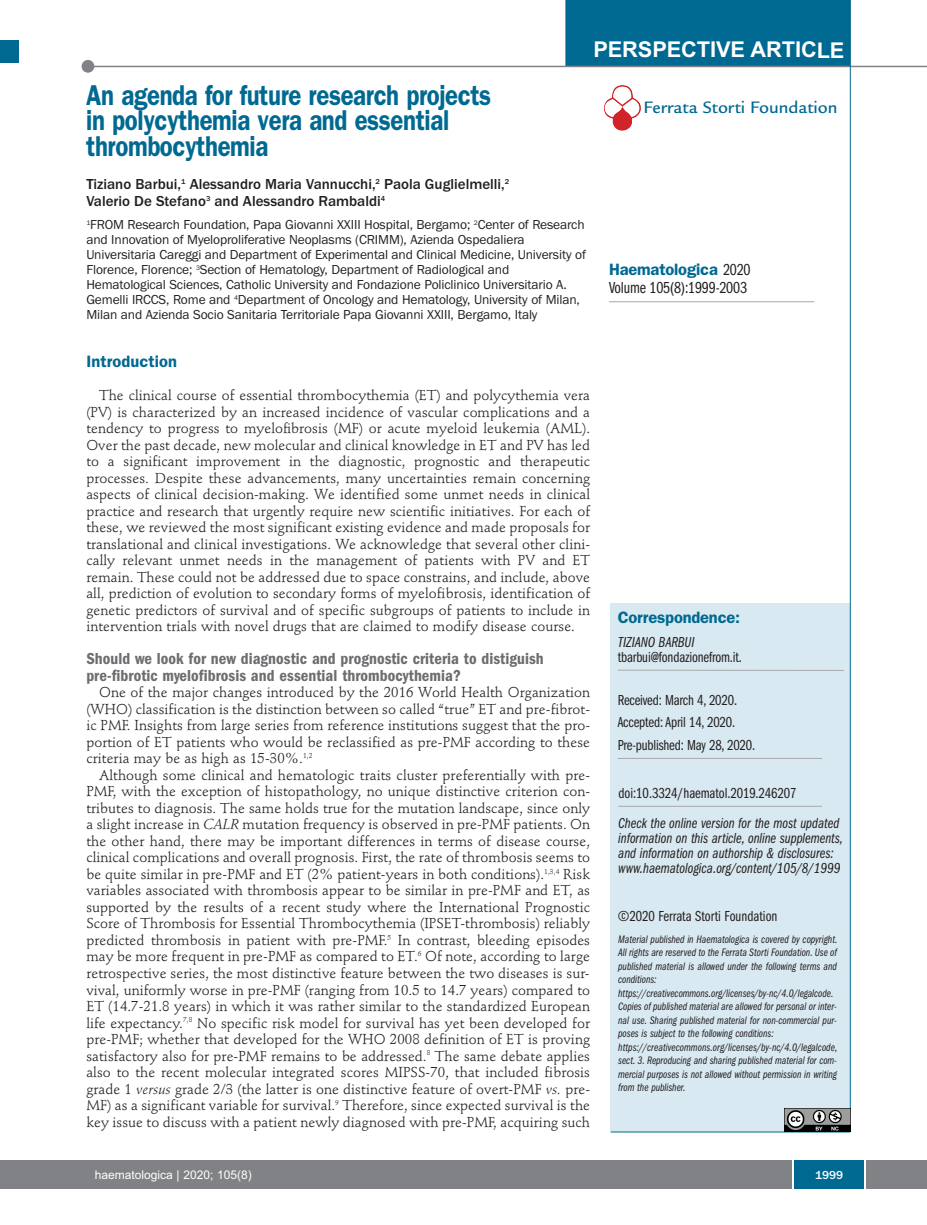
<style>
.page{position:relative;width:927px;height:1225px;background:#fff}
.page>*{position:absolute;margin:0;border:0;box-sizing:border-box;transform-origin:0 0}
.t1{font:600 28.8px/25.5px "Franklin Gothic";letter-spacing:-.015em;color:#006991;scale:.83 1}
.t2{font:700 21.75px "Arial";letter-spacing:-.01em;color:#fff}
.t3{font:500 18px "Legacy Sans";color:#006991}
.t4{font:600 condensed 16.5px/16.5px "Franklin Gothic";letter-spacing:.005em;color:#6c6d70}
.t5{font:600 16.5px "Franklin Gothic";letter-spacing:-.01em;color:#006991}
.t6{font:16.5px "Franklin Gothic Book Cmpr";letter-spacing:-.01em;color:#231f20}
.t7{font:15px/15px "Franklin Gothic Book Cmpr Ital";color:#231f20}
.t8{font:15px/22.5px "Franklin Gothic Book Cmpr";letter-spacing:-.01em;color:#231f20}
.t9{font:500 15px/16.5px "Franklin Gothic";color:#231f20}
.t10{font:14.25px/16.5px "Stempel Schneidler";letter-spacing:.005em;color:#231f20;text-align:justify}
.t11{font:13.5px/15px "Franklin Gothic";letter-spacing:-.01em;color:#231f20}
.t12{font:12px "Arial";color:#fff}
.t13{font:500 12px "Franklin Gothic";color:#fff}
.t14{font:11.25px/13.5px "Franklin Gothic Book Cmpr Ital";color:#231f20}
.s1{font-style:italic}
.s2{font-family:"Franklin Gothic Book Cmpr";font-weight:400;color:#231f20}
</style>
<div class="page">
<div style="left:18px;top:1160px;width:909px;height:28px;background:#808285"></div>
<div style="left:794px;top:1160px;width:70px;height:28px;background:#006991"></div>
<hr style="left:792px;top:1160px;width:2px;height:28px;background:#fff">
<hr style="left:864px;top:1160px;width:2px;height:28px;background:#fff">
<div style="left:611px;top:603px;width:239px;height:529px;background:#d9e9f1"></div>
<hr style="left:618px;top:758px;width:204px;height:1px;background:#a8a9ad">
<hr style="left:618px;top:670px;width:226px;height:1px;background:#a8a9ad">
<hr style="left:611px;top:1131px;width:239px;height:1px;background:#006991">
<hr style="left:609px;top:301px;width:205px;height:1px;background:#a8a9ad">
<div style="left:565px;top:0;width:285px;height:67px;background:#006991"></div>
<hr style="left:87px;top:66px;width:840px;height:1px;background:#808285">
<div style="left:82px;top:60px;width:12px;height:13px;background:#808285;border-radius:50%"></div>
<hr style="left:618px;top:806px;width:204px;height:1px;background:#a8a9ad">
<hr style="left:850px;top:0;width:1px;height:1131px;background:#006991">
<img style="left:785px;top:1108px;width:65px;height:23px">
<img style="left:604px;top:85px;width:37px;height:46px">
<div style="left:0;top:40px;width:19px;height:22px;background:#006991"></div>
<div style="left:0;top:1160px;width:18px;height:28px;background:#808285"></div>
<h2 class="t2" style="left:593px;top:37px;width:253px">PERSPECTIVE ARTICLE</h2>
<h1 class="t1" style="left:86px;top:85px;width:489px">An agenda for future research projects in polycythemia vera and essential thrombocythemia</h1>
<p class="t9" style="left:86px;top:176px;width:424px">Tiziano Barbui,<sup>1</sup> Alessandro Maria Vannucchi,<sup>2</sup> Paola Guglielmelli,<sup>2<br></sup>Valerio De Stefano<sup>3</sup> and Alessandro Rambaldi<sup>4</sup></p>
<p class="t11" style="left:86px;top:217px;width:501px"><sup>1</sup>FROM Research Foundation, Papa Giovanni XXIII Hospital, Bergamo; <sup>2</sup>Center of Research and Innovation of Myeloproliferative Neoplasms (CRIMM), Azienda Ospedaliera Universitaria Careggi and Department of Experimental and Clinical Medicine, University of Florence, Florence; <sup>3</sup>Section of Hematology, Department of Radiological and Hematological Sciences, Catholic University and Fondazione Policlinico Universitario A.<br>Gemelli IRCCS, Rome and <sup>4</sup>Department of Oncology and Hematology, University of Milan, Milan and Azienda Socio Sanitaria Territoriale Papa Giovanni XXIII, Bergamo, Italy</p>
<p class="t5" style="left:86px;top:356px;width:92px">Introduction</p>
<p class="t10" style="left:86px;top:388px;width:505px;text-indent:13px">The clinical course of essential thrombocythemia (ET) and polycythemia vera (PV) is characterized by an increased incidence of vascular complications and a tendency to progress to myelofibrosis (MF) or acute myeloid leukemia (AML).<br>Over the past decade, new molecular and clinical knowledge in ET and PV has led to a significant improvement in the diagnostic, prognostic and therapeutic processes. Despite these advancements, many uncertainties remain concerning aspects of clinical decision-making. We identified some unmet needs in clinical practice and research that urgently require new scientific initiatives. For each of these, we reviewed the most significant existing evidence and made proposals for translational and clinical investigations. We acknowledge that several other clini&shy;cally relevant unmet needs in the management of patients with PV and ET remain. These could not be addressed due to space constrains, and include, above all, prediction of evolution to secondary forms of myelofibrosis, identification of genetic predictors of survival and of specific subgroups of patients to include in intervention trials with novel drugs that are claimed to modify disease course.</p>
<p class="t4" style="left:86px;top:652px;width:459px">Should we look for new diagnostic and prognostic criteria to distiguish pre-fibrotic myelofibrosis and essential thrombocythemia?</p>
<p class="t10" style="left:86px;top:685px;width:505px;text-indent:13px">One of the major changes introduced by the 2016 World Health Organization (WHO) classification is the distinction between so called “true” ET and pre-fibrot&shy;ic PMF. Insights from large series from reference institutions suggest that the pro&shy;portion of ET patients who would be reclassified as pre-PMF according to these criteria may be as high as 15-30%.<sup>1,2</sup></p>
<p class="t10" style="left:86px;top:768px;width:505px;text-indent:13px">Although some clinical and hematologic traits cluster preferentially with pre-PMF, with the exception of histopathology, no unique distinctive criterion con&shy;tributes to diagnosis. The same holds true for the mutation landscape, since only a slight increase in <span class="s1">CALR</span> mutation frequency is observed in pre-PMF patients. On the other hand, there may be important differences in terms of disease course, clinical complications and overall prognosis. First, the rate of thrombosis seems to be quite similar in pre-PMF and ET (2% patient-years in both conditions).<sup>1,3,4</sup> Risk variables associated with thrombosis appear to be similar in pre-PMF and ET, as supported by the results of a recent study where the International Prognostic Score of Thrombosis for Essential Thrombocythemia (IPSET-thrombosis) reliably predicted thrombosis in patient with pre-PMF.<sup>5</sup> In contrast, bleeding episodes may be more frequent in pre-PMF as compared to ET.<sup>6</sup> Of note, according to large retrospective series, the most distinctive feature between the two diseases is sur&shy;vival, uniformly worse in pre-PMF (ranging from 10.5 to 14.7 years) compared to ET (14.7-21.8 years) in which it was rather similar to the standardized European life expectancy.<sup>7,8</sup> No specific risk model for survival has yet been developed for pre-PMF; whether that developed for the WHO 2008 definition of ET is proving satisfactory also for pre-PMF remains to be addressed.<sup>8</sup> The same debate applies also to the recent molecular integrated scores MIPSS-70, that included fibrosis grade 1 <span class="s1">versus</span> grade 2/3 (the latter is one distinctive feature of overt-PMF <span class="s1">vs.</span> pre-MF) as a significant variable for survival.<sup>9</sup> Therefore, since expected survival is the key issue to discuss with a patient newly diagnosed with pre-PMF, acquiring such</p>
<p class="t3" style="left:644px;top:101px;width:196px">Ferrata Storti Foundation</p>
<p class="t5" style="left:609px;top:264px;width:143px">Haematologica <span class="s2">2020</span></p>
<p class="t6" style="left:609px;top:282px;width:140px">Volume 105(8):1999-2003</p>
<p class="t5" style="left:618px;top:612px;width:124px">Correspondence:</p>
<p class="t7" style="left:618px;top:635px;width:78px">TIZIANO BARBUI</p>
<p class="t8" style="left:618px;top:646px;width:126px">tbarbui@fondazionefrom.it.</p>
<p class="t8" style="left:618px;top:690px;width:139px">Received: March 4, 2020.<br>Accepted: April 14, 2020.<br>Pre-published: May 28, 2020.</p>
<p class="t8" style="left:618px;top:782px;width:180px">doi:10.3324/haematol.2019.246207</p>
<p class="t7" style="left:618px;top:817px;width:226px">Check the online version for the most updated information on this article, online supplements, and information on authorship &amp; disclosures: www.haematologica.org/content/105/8/1999</p>
<p class="t8" style="left:618px;top:906px;width:161px">©2020 Ferrata Storti Foundation</p>
<p class="t14" style="left:618px;top:933px;width:221px">Material published in Haematologica is covered by copyright.<br>All rights are reserved to the Ferrata Storti Foundation. Use of published material is allowed under the following terms and conditions: https://creativecommons.org/licenses/by-nc/4.0/legalcode.<br>Copies of published material are allowed for personal or inter&shy;nal use. Sharing published material for non-commercial pur&shy;poses is subject to the following conditions: https://creativecommons.org/licenses/by-nc/4.0/legalcode, sect. 3. Reproducing and sharing published material for com&shy;mercial purposes is not allowed without permission in writing from the publisher.</p>
<p class="t12" style="left:95px;top:1167px;width:158px">haematologica | 2020; 105(8)</p>
<p class="t13" style="left:815px;top:1167px;width:30px">1999</p>
</div>
